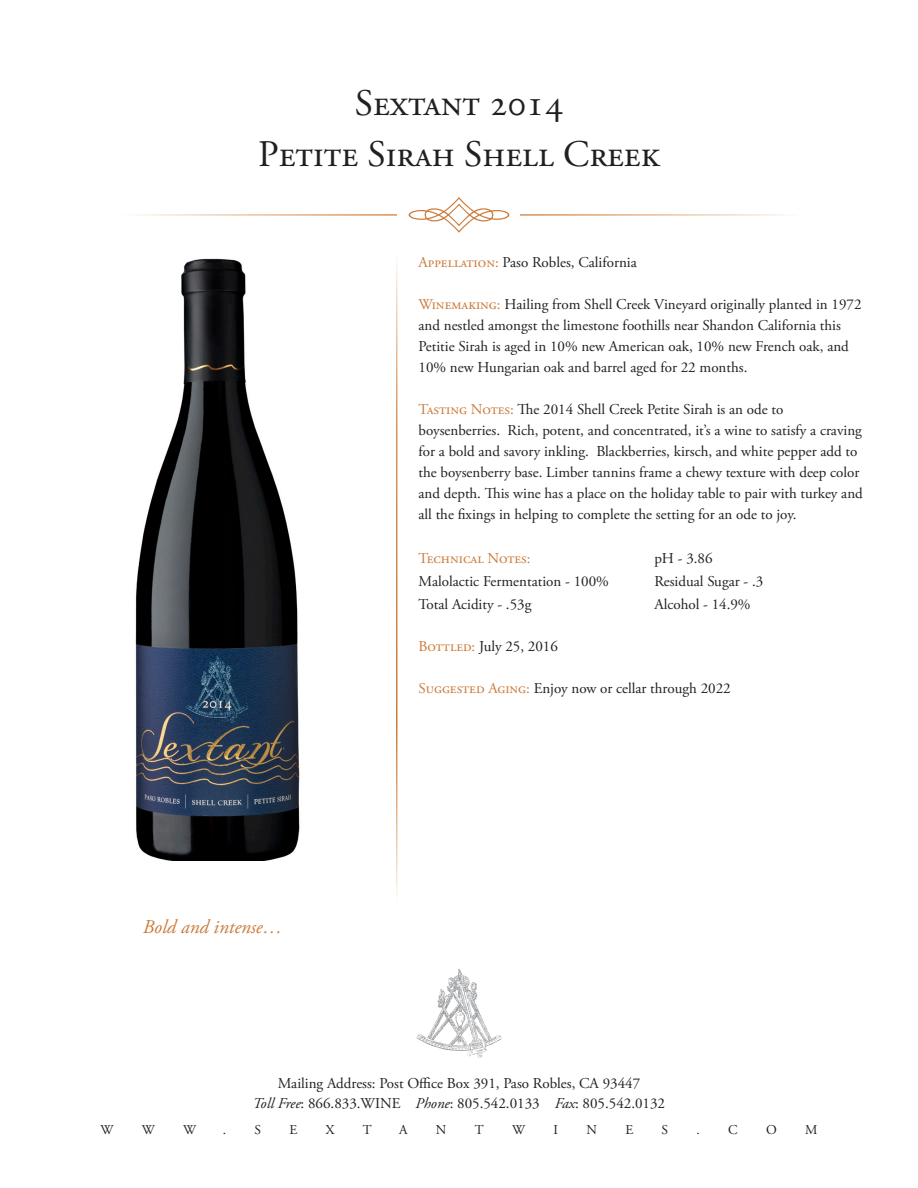
<style>
.page{position:relative;width:918px;height:1188px;background:#fff}
.page>*{position:absolute;margin:0;border:0;box-sizing:border-box;transform-origin:0 0}
.t1{font:37.5px "Adobe Garamond Pro";color:#231f20}
.t2{font:italic 19.5px "Adobe Garamond Pro";color:#cc7b3a}
.t3{font:15px/21px "Adobe Garamond Pro";color:#231f20}
.t4{font:15px "Adobe Garamond Pro";color:#cc7b3a}
.t5{font:13.5px "Adobe Garamond Pro";color:#231f20}
.s1{color:#cc7b3a}
.s2{font-style:italic}
</style>
<div class="page">
<svg style="left:409px;top:197px;width:100px;height:36px"></svg>
<svg style="left:417px;top:969px;width:84px;height:88px"></svg>
<img style="left:135px;top:258px;width:165px;height:603px">
<p class="t1" style="left:355px;top:81px;width:210px">Sextant 2014</p>
<p class="t1" style="left:258px;top:132px;width:403px">Petite Sirah Shell Creek</p>
<p class="t2" style="left:143px;top:915px;width:141px">Bold and intense…</p>
<p class="t3" style="left:418px;top:253px;width:220px"><span class="s1">Appellation:</span> Paso Robles, California</p>
<p class="t3" style="left:418px;top:295px;width:445px"><span class="s1">Winemaking:</span> Hailing from Shell Creek Vineyard originally planted in 1972 and nestled amongst the limestone foothills near Shandon California this Petitie Sirah is aged in 10% new American oak, 10% new French oak, and 10% new Hungarian oak and barrel aged for 22 months.</p>
<p class="t3" style="left:418px;top:400px;width:446px"><span class="s1">Tasting Notes:</span> The 2014 Shell Creek Petite Sirah is an ode to boysenberries. Rich, potent, and concentrated, it’s a wine to satisfy a craving for a bold and savory inkling. Blackberries, kirsch, and white pepper add to the boysenberry base. Limber tannins frame a chewy texture with deep color and depth. This wine has a place on the holiday table to pair with turkey and all the fixings in helping to complete the setting for an ode to joy.</p>
<p class="t4" style="left:418px;top:549px;width:114px">Technical Notes:</p>
<p class="t3" style="left:654px;top:549px;width:60px">pH - 3.86</p>
<p class="t3" style="left:418px;top:571px;width:192px">Malolactic Fermentation - 100%</p>
<p class="t3" style="left:654px;top:571px;width:110px">Residual Sugar - .3</p>
<p class="t3" style="left:418px;top:594px;width:115px">Total Acidity - .53g</p>
<p class="t3" style="left:654px;top:594px;width:98px">Alcohol - 14.9%</p>
<p class="t3" style="left:418px;top:636px;width:141px"><span class="s1">Bottled:</span> July 25, 2016</p>
<p class="t3" style="left:418px;top:678px;width:314px"><span class="s1">Suggested Aging:</span> Enjoy now or cellar through 2022</p>
<p class="t3" style="left:253px;top:1074px;width:414px;line-height:19.5px;text-align:center">Mailing Address: Post Office Box 391, Paso Robles, CA 93447<br><span class="s2">Toll Free</span>: 866.833.WINE <span class="s2">Phone</span>: 805.542.0133 <span class="s2">Fax</span>: 805.542.0132</p>
<p class="t5" style="left:101px;top:1122px;width:14px">W</p>
<p class="t5" style="left:142px;top:1122px;width:14px">W</p>
<p class="t5" style="left:183px;top:1122px;width:14px">W</p>
<p class="t5" style="left:223px;top:1122px;width:5px">.</p>
<p class="t5" style="left:255px;top:1122px;width:8px">S</p>
<p class="t5" style="left:290px;top:1122px;width:9px">E</p>
<p class="t5" style="left:326px;top:1122px;width:10px">X</p>
<p class="t5" style="left:363px;top:1122px;width:10px">T</p>
<p class="t5" style="left:399px;top:1122px;width:10px">A</p>
<p class="t5" style="left:436px;top:1122px;width:12px">N</p>
<p class="t5" style="left:475px;top:1122px;width:10px">T</p>
<p class="t5" style="left:512px;top:1122px;width:14px">W</p>
<p class="t5" style="left:554px;top:1122px;width:6px">I</p>
<p class="t5" style="left:586px;top:1122px;width:12px">N</p>
<p class="t5" style="left:625px;top:1122px;width:9px">E</p>
<p class="t5" style="left:662px;top:1122px;width:8px">S</p>
<p class="t5" style="left:697px;top:1122px;width:5px">.</p>
<p class="t5" style="left:728px;top:1122px;width:11px">C</p>
<p class="t5" style="left:766px;top:1122px;width:12px">O</p>
<p class="t5" style="left:805px;top:1122px;width:14px">M</p>
</div>
